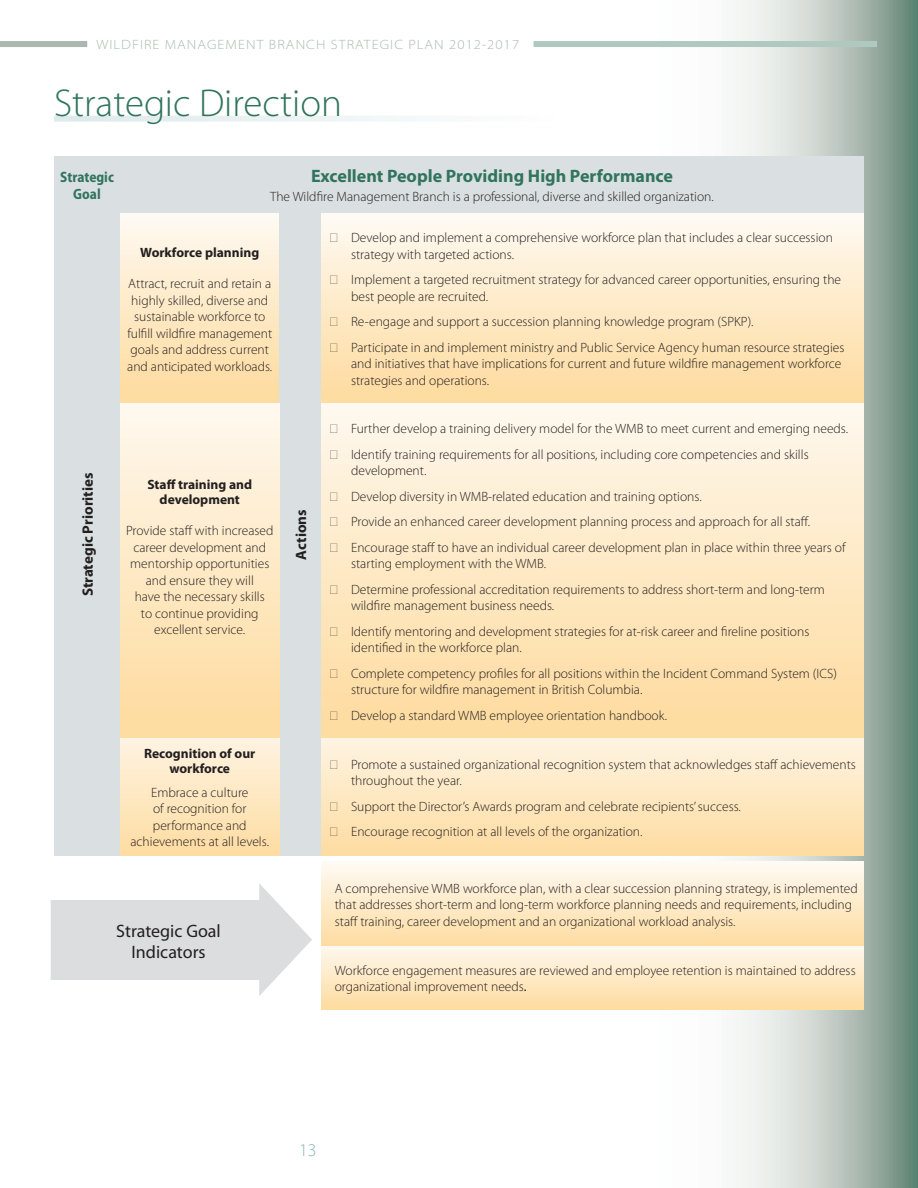
<style>
.page{position:relative;width:918px;height:1188px;background:#fff}
.page>*{position:absolute;margin:0;border:0;box-sizing:border-box;transform-origin:0 0}
.t1{font:300 39px "Myriad Pro";color:#31745e}
.t2{font:700 18px "Myriad Pro";color:#31745e}
.t3{font:18px/20.7px "Myriad Pro";color:#231f20;text-align:center}
.t4{font:300 18px "Myriad Pro";color:#8ab9bb}
.t5{font:700 15px "Myriad Pro";color:#231f20}
.t6{font:700 semi-condensed 15px/16.5px "Myriad Pro";color:#31745e;text-align:center;scale:.96 1}
.t7{font:300 13.5px/16.5px "Myriad Pro";color:#231f20}
.t8{font:700 13.5px/15px "Myriad Pro";color:#231f20;text-align:center}
.t9{font:300 semi-expanded 13.5px "Myriad Pro";letter-spacing:.08em;color:#a8b7ae}
.s1{font-weight:400}
</style>
<div class="page">
<svg style="left:585px;top:0;width:333px;height:1188px"></svg>
<div style="left:0;top:41px;width:87px;height:6px;background:#abb8b0"></div>
<div style="left:534px;top:41px;width:343px;height:6px;background:#afc9c0"></div>
<svg style="left:54px;top:116px;width:369px;height:6px;fill:#ebf2f2"></svg>
<div style="left:54px;top:156px;width:66px;height:57px;background:#dae0e1"></div>
<div style="left:120px;top:156px;width:744px;height:57px;background:#dae0e1"></div>
<div style="left:54px;top:213px;width:66px;height:643px;background:#dae0e1"></div>
<div style="left:120px;top:213px;width:160px;height:191px;background:linear-gradient(to bottom,#fefaf3,#feda9c)"></div>
<div style="left:280px;top:213px;width:41px;height:643px;background:#dae0e1"></div>
<div style="left:321px;top:213px;width:543px;height:191px;background:linear-gradient(to bottom,#fefaf4,#feda9d)"></div>
<div style="left:120px;top:404px;width:160px;height:335px;background:linear-gradient(to bottom,#fef8ee,#feda9d)"></div>
<div style="left:321px;top:404px;width:543px;height:335px;background:linear-gradient(to bottom,#fef8ee,#feda9d)"></div>
<div style="left:120px;top:739px;width:160px;height:117px;background:linear-gradient(to bottom,#fef4e1,#fedca1)"></div>
<div style="left:321px;top:739px;width:543px;height:117px;background:linear-gradient(to bottom,#fef4e2,#fedca1)"></div>
<div style="left:321px;top:862px;width:543px;height:84px;background:linear-gradient(to bottom,#fefaf3,#fedca2)"></div>
<div style="left:321px;top:946px;width:543px;height:63px;background:linear-gradient(to bottom,#fef8ee,#fedb9f)"></div>
<svg style="left:51px;top:883px;width:261px;height:113px"></svg>
<p class="t9" style="left:96px;top:37px;width:424px">WILDFIRE MANAGEMENT BRANCH STRATEGIC PLAN 2012-2017</p>
<h1 class="t1" style="left:54px;top:81px;width:290px">Strategic Direction</h1>
<p class="t6" style="left:60px;top:169px;width:57px">Strategic<br>Goal</p>
<h2 class="t2" style="left:311px;top:166px;width:363px">Excellent People Providing High Performance</h2>
<p class="t7" style="left:270px;top:189px;width:445px">The Wildfire Management Branch is a professional, diverse and skilled organization.</p>
<p class="t8" style="left:140px;top:245px;width:120px">Workforce planning</p>
<p class="t7" style="left:127px;top:276px;width:147px;text-align:center">Attract, recruit and retain a highly skilled, diverse and sustainable workforce to fulfill wildfire management goals and address current and anticipated workloads.</p>
<p class="t5" style="left:79px;top:596px;width:125px;rotate:-90deg">Strategic Priorities</p>
<p class="t8" style="left:147px;top:477px;width:106px">Staff training and development</p>
<p class="t7" style="left:126px;top:523px;width:149px;text-align:center">Provide staff with increased career development and mentorship opportunities and ensure they will<br>have the necessary skills<br>to continue providing excellent service.</p>
<p class="t5" style="left:293px;top:560px;width:52px;rotate:-90deg">Actions</p>
<p class="t8" style="left:144px;top:747px;width:113px">Recognition of our workforce</p>
<p class="t7" style="left:130px;top:784px;width:140px;text-align:center">Embrace a culture<br>of recognition for performance and achievements at all levels.</p>
<h2 class="t3" style="left:116px;top:921px;width:106px">Strategic Goal<br>I ndicators</h2>
<p class="t7" style="left:351px;top:230px;width:483px;text-indent:-21px">➢ Develop and implement a comprehensive workforce plan that includes a clear succession strategy with targeted actions.</p>
<p class="t7" style="left:351px;top:272px;width:492px;text-indent:-21px">➢ Implement a targeted recruitment strategy for advanced career opportunities, ensuring the best people are recruited.</p>
<p class="t7" style="left:330px;top:314px;width:425px">➢ Re-engage and support a succession planning knowledge program (SPKP).</p>
<p class="t7" style="left:351px;top:339px;width:495px;text-indent:-21px">➢ Participate in and implement ministry and Public Service Agency human resource strategies and initiatives that have implications for current and future wildfire management workforce strategies and operations.</p>
<p class="t7" style="left:330px;top:421px;width:520px">➢ Further develop a training delivery model for the WMB to meet current and emerging needs.</p>
<p class="t7" style="left:351px;top:446px;width:459px;text-indent:-21px">➢ Identify training requirements for all positions, including core competencies and skills development.</p>
<p class="t7" style="left:330px;top:488px;width:373px">➢ Develop diversity in WMB-related education and training options.</p>
<p class="t7" style="left:330px;top:514px;width:482px">➢ Provide an enhanced career development planning process and approach for all staff.</p>
<p class="t7" style="left:351px;top:539px;width:496px;text-indent:-21px">➢ Encourage staff to have an individual career development plan in place within three years of starting employment with the WMB.</p>
<p class="t7" style="left:351px;top:581px;width:475px;text-indent:-21px">➢ Determine professional accreditation requirements to address short-term and long-term wildfire management business needs.</p>
<p class="t7" style="left:351px;top:623px;width:460px;text-indent:-21px">➢ Identify mentoring and development strategies for at-risk career and fireline positions identified in the workforce plan.</p>
<p class="t7" style="left:351px;top:665px;width:487px;text-indent:-21px">➢ Complete competency profiles for all positions within the Incident Command System (ICS) structure for wildfire management in British Columbia.</p>
<p class="t7" style="left:330px;top:707px;width:339px">➢ Develop a standard WMB employee orientation handbook.</p>
<p class="t7" style="left:351px;top:756px;width:506px;text-indent:-21px">➢ Promote a sustained organizational recognition system that acknowledges staff achievements throughout the year.</p>
<p class="t7" style="left:330px;top:798px;width:413px">➢ Support the Director’s Awards program and celebrate recipients’ success.</p>
<p class="t7" style="left:330px;top:824px;width:314px">➢ Encourage recognition at all levels of the organization.</p>
<p class="t7" style="left:335px;top:880px;width:525px">A comprehensive WMB workforce plan, with a clear succession planning strategy, is implemented that addresses short-term and long-term workforce planning needs and requirements, including staff training, career development and an organizational workload analysis.</p>
<p class="t7" style="left:335px;top:962px;width:522px">Workforce engagement measures are reviewed and employee retention is maintained to address organizational improvement needs<span class="s1">.</span></p>
<h2 class="t4" style="left:299px;top:1140px;width:19px">13</h2>
</div>
